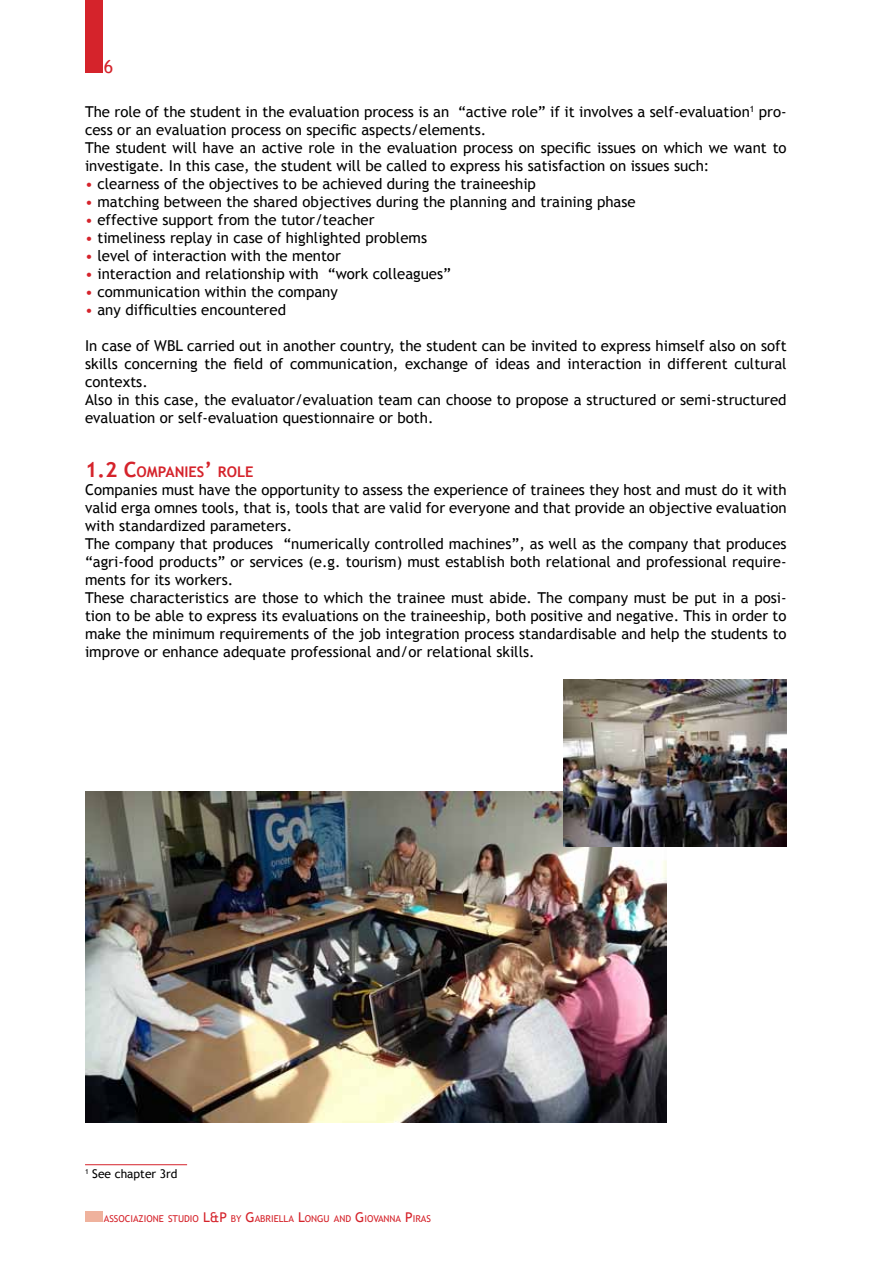
<style>
.page{position:relative;width:893px;height:1263px;background:#fff}
.page>*{position:absolute;margin:0;border:0;box-sizing:border-box;transform-origin:0 0}
.t1{font:18px "Trebuchet MS";color:#d5232b}
.t2{font:15px/18px "Trebuchet MS";color:#000}
.t3{font:700 14.7px "Trebuchet MS";color:#d5232b}
.t4{font:12px "Trebuchet MS";color:#000}
.t5{font:9.45px "Trebuchet MS";color:#d5232b}
.s1{color:#d5232b}
.s2{font-size:21px}
.s3{font-size:13.5px}
</style>
<div class="page">
<div style="left:85px;top:0;width:17px;height:72px;background:#d5232b"></div>
<div style="left:85px;top:1211px;width:17px;height:11px;background:#efb29d"></div>
<hr style="left:85px;top:1164px;width:102px;height:1px;background:#d5232b">
<img style="left:85px;top:792px;width:582px;height:330px">
<img style="left:564px;top:679px;width:223px;height:167px">
<p class="t1" style="left:104px;top:56px;width:11px">6</p>
<p class="t2" style="left:85px;top:103px;width:703px">The role of the student in the evaluation process is an “active role” if it involves a self-evaluation<sup>1</sup> pro&shy;cess or an evaluation process on specific aspects/elements.<br>The student will have an active role in the evaluation process on specific issues on which we want to investigate. In this case, the student will be called to express his satisfaction on issues such:</p>
<p class="t2" style="left:85px;top:175px;width:452px"><span class="s1">•</span> clearness of the objectives to be achieved during the traineeship</p>
<p class="t2" style="left:85px;top:193px;width:552px"><span class="s1">•</span> matching between the shared objectives during the planning and training phase</p>
<p class="t2" style="left:85px;top:211px;width:291px"><span class="s1">•</span> effective support from the tutor/teacher</p>
<p class="t2" style="left:85px;top:229px;width:343px"><span class="s1">•</span> timeliness replay in case of highlighted problems</p>
<p class="t2" style="left:85px;top:247px;width:257px"><span class="s1">•</span> level of interaction with the mentor</p>
<p class="t2" style="left:85px;top:265px;width:367px"><span class="s1">•</span> interaction and relationship with “work colleagues”</p>
<p class="t2" style="left:85px;top:283px;width:254px"><span class="s1">•</span> communication within the company</p>
<p class="t2" style="left:85px;top:301px;width:202px"><span class="s1">•</span> any difficulties encountered</p>
<p class="t2" style="left:85px;top:337px;width:703px">In case of WBL carried out in another country, the student can be invited to express himself also on soft skills concerning the field of communication, exchange of ideas and interaction in different cultural contexts.<br>Also in this case, the evaluator/evaluation team can choose to propose a structured or semi-structured evaluation or self-evaluation questionnaire or both.</p>
<p class="t3" style="left:85px;top:463px;width:168px"><span class="s2">1.2 C</span>OMPANIES<span class="s2">’</span> ROLE</p>
<p class="t2" style="left:85px;top:481px;width:703px">Companies must have the opportunity to assess the experience of trainees they host and must do it with valid erga omnes tools, that is, tools that are valid for everyone and that provide an objective evaluation with standardized parameters.<br>The company that produces “numerically controlled machines”, as well as the company that produces “agri-food products” or services (e.g. tourism) must establish both relational and professional require&shy;ments for its workers.<br>These characteristics are those to which the trainee must abide. The company must be put in a posi&shy;tion to be able to express its evaluations on the traineeship, both positive and negative. This in order to make the minimum requirements of the job integration process standardisable and help the students to improve or enhance adequate professional and/or relational skills.</p>
<p class="t4" style="left:85px;top:1166px;width:94px"><sup>1</sup> See chapter 3rd</p>
<p class="t5" style="left:104px;top:1213px;width:329px">ASSOCIAZIONE STUDIO <span class="s3">L&amp;P</span> BY <span class="s3">G</span>ABRIELLA <span class="s3">L</span>ONGU AND <span class="s3">G</span> IOVANNA <span class="s3">P</span> IRAS</p>
</div>
